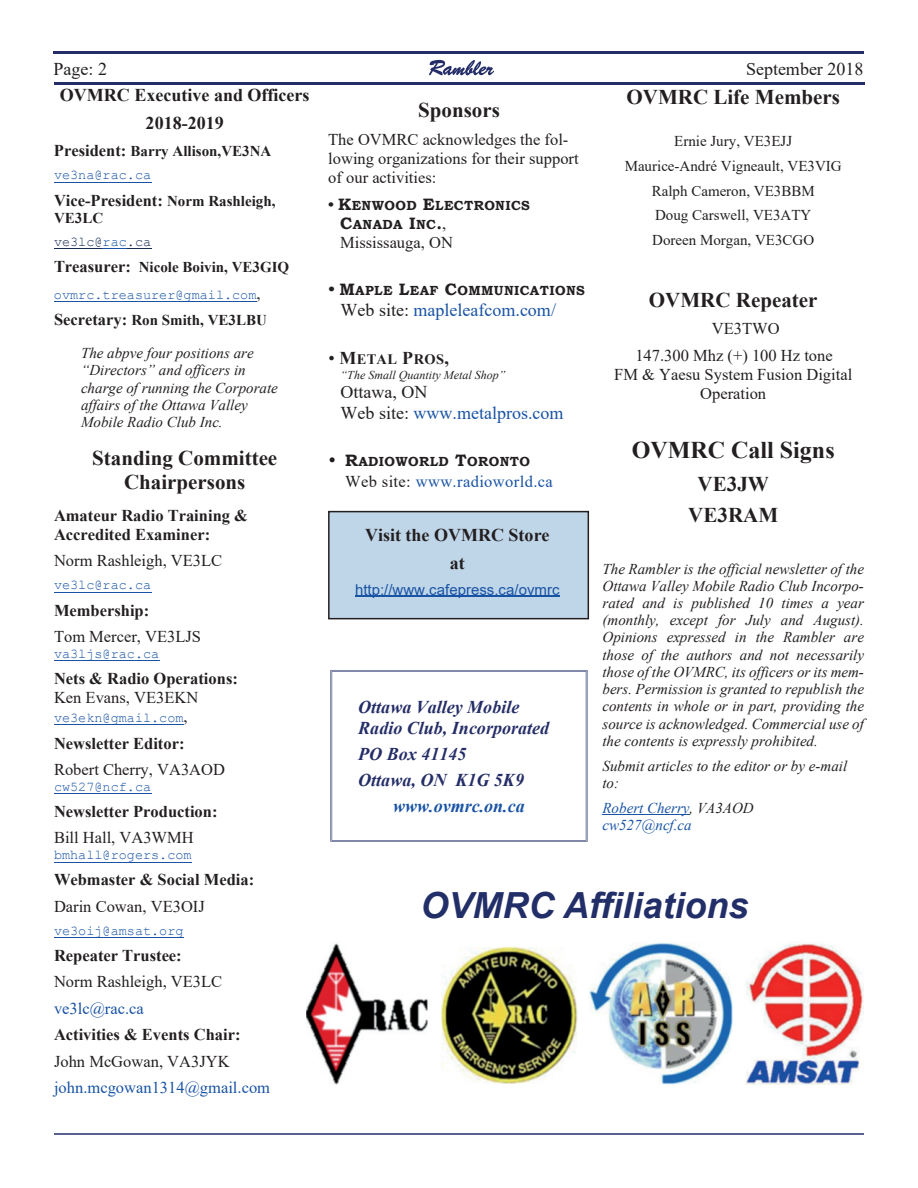
<style>
.page{position:relative;width:918px;height:1188px;background:#fff}
.page>*{position:absolute;margin:0;border:0;box-sizing:border-box;transform-origin:0 0}
.t1{font:italic 700 36px "Arial";color:#222e68}
.t2{font:700 24px "Times New Roman";color:#231f20}
.t3{font:700 21px/24.2px "Times New Roman";color:#231f20;text-align:center}
.t4{font:italic 700 18px/20.7px "Times New Roman";color:#242d67}
.t5{font:700 18px/28.2px "Times New Roman";color:#231f20;text-align:center}
.t6{font:18px/20.7px "Times New Roman";color:#231f20}
.t7{font:18px "Times New Roman";color:#1853a4}
.t8{font:italic 700 18px "Times New Roman";color:#1853a4}
.t9{font:16.5px/18.9px "Times New Roman";color:#231f20}
.t10{font:700 16.5px/18.9px "Times New Roman";color:#231f20}
.t11{font:16.5px "Times New Roman";color:#1853a4}
.t12{font:16.5px "Times New Roman";letter-spacing:.025em;color:#1853a4}
.t13{font:italic 15px/17.2px "Times New Roman";color:#231f20}
.t14{font:15px/24.8px "Times New Roman";color:#231f20;text-align:center}
.t15{font:700 15px "Times New Roman";color:#231f20}
.t16{font:italic 15px/17.2px "Times New Roman";color:#1853a4}
.t17{font:15px "Arial";color:#1853a4}
.t18{font:700 14.4px "Times New Roman";letter-spacing:.025em;color:#231f20}
.t19{font:13.5px "Courier New";color:#1853a4}
.t20{font:13.5px "Courier New";color:#1a2b56}
.t21{font:700 13.2px/19.4px "Bookman Old Style";letter-spacing:.03em;color:#231f20}
.t22{font:italic 12px "Times New Roman";color:#231f20}
.s1{font-size:16.5px}
.s2{font-size:15px}
.s3{color:#1853a4}
.s4{font-family:"Times New Roman";font-size:16.5px;color:#231f20}
.s5{font-weight:700;font-style:normal;font-size:16.5px}
.s6{font-weight:700;font-style:normal}
.s7{font-family:"Times New Roman";font-size:16.5px}
.s8{font-family:"Times New Roman";font-weight:400;font-size:16.5px}
.s9{font-family:"Times New Roman";font-size:18px}
.s10{color:#231f20}
.s11{font-weight:400;font-size:18px}
.s12{font-size:18px}
</style>
<div class="page">
<hr style="left:54px;top:51px;width:810px;height:3px;background:#242d67">
<hr style="left:54px;top:82px;width:810px;height:3px;background:#242d67">
<svg style="left:429px;top:60px;width:65px;height:15px"></svg>
<hr style="left:54px;top:1133px;width:810px;height:2px;background:#242d67">
<hr style="left:54px;top:182px;width:97px;height:1px;background:#1853a4">
<hr style="left:54px;top:249px;width:49px;height:1px;background:#1a2b56">
<hr style="left:54px;top:301px;width:202px;height:1px;background:#1853a4">
<hr style="left:54px;top:592px;width:97px;height:1px;background:#1853a4">
<hr style="left:54px;top:661px;width:105px;height:1px;background:#1853a4">
<hr style="left:54px;top:725px;width:130px;height:1px;background:#1853a4">
<hr style="left:54px;top:794px;width:97px;height:1px;background:#1853a4">
<hr style="left:54px;top:862px;width:138px;height:1px;background:#1853a4">
<hr style="left:54px;top:938px;width:130px;height:1px;background:#1853a4">
<svg style="left:330px;top:457px;width:5px;height:5px"></svg>
<hr style="left:603px;top:814px;width:87px;height:1px;background:#1853a4">
<svg style="left:330px;top:670px;width:257px;height:172px"></svg>
<div style="left:329px;top:512px;width:259px;height:107px;background:#bfd5e8"></div>
<div style="left:328px;top:511px;width:261px;height:108px;border:2px solid #231f20"></div>
<hr style="left:355px;top:596px;width:205px;height:1px;background:#1853a4">
<img style="left:307px;top:943px;width:556px;height:141px">
<p class="t6" style="left:54px;top:60px;width:55px">Page: 2</p>
<p class="t6" style="left:746px;top:60px;width:119px">September 2018</p>
<p class="t5" style="left:60px;top:83px;width:251px">OVMRC Executive and Officers<br>2018-2019</p>
<p class="t15" style="left:54px;top:146px;width:219px"><span class="s1">President:</span> Barry Allison,VE3NA</p>
<p class="t19" style="left:54px;top:171px;width:99px">ve3na@rac.ca</p>
<p class="t10" style="left:54px;top:192px;width:223px">Vice-President: <span class="s2">Norm Rashleigh,</span></p>
<p class="t15" style="left:54px;top:213px;width:51px">VE3LC</p>
<p class="t20" style="left:54px;top:238px;width:99px">ve3lc@<span class="s3">rac</span>.ca</p>
<p class="t15" style="left:54px;top:262px;width:237px"><span class="s1">Treasurer:</span> Nicole Boivin, VE3GIQ</p>
<p class="t19" style="left:54px;top:290px;width:208px">ovmrc.treasurer@gmail.com<span class="s4">,</span></p>
<p class="t13" style="left:81px;top:306px;width:187px;line-height:32.7px;text-indent:-27px"><span class="s5">Secretary:</span> <span class="s6">Ron Smith, VE3LBU<br></span>The abpve four positions are</p>
<p class="t13" style="left:81px;top:363px;width:198px">“Directors” and officers in charge of running the Corporate affairs of the Ottawa Valley<br>Mobile Radio Club Inc.</p>
<h3 class="t3" style="left:92px;top:448px;width:187px">Standing Committee<br>Chairpersons</h3>
<p class="t10" style="left:54px;top:508px;width:196px">Amateur Radio Training &amp;<br>Accredited Examiner:</p>
<p class="t9" style="left:54px;top:553px;width:170px">Norm Rashleigh, VE3LC</p>
<p class="t19" style="left:54px;top:581px;width:99px">ve3lc@rac.ca</p>
<p class="t10" style="left:54px;top:602px;width:97px">Membership:</p>
<p class="t9" style="left:54px;top:629px;width:149px">Tom Mercer, VE3LJS</p>
<p class="t19" style="left:54px;top:649px;width:107px">va3ljs@rac.ca</p>
<p class="t10" style="left:54px;top:671px;width:185px">Nets &amp; Radio Operations:</p>
<p class="t9" style="left:54px;top:689px;width:146px">Ken Evans, VE3EKN</p>
<p class="t19" style="left:54px;top:714px;width:135px">ve3ekn@gmail.com<span class="s4">,</span></p>
<p class="t10" style="left:54px;top:736px;width:132px">Newsletter Editor:</p>
<p class="t9" style="left:54px;top:762px;width:173px">Robert Cherry, VA3AOD</p>
<p class="t19" style="left:54px;top:782px;width:99px">cw527@ncf.ca</p>
<p class="t10" style="left:54px;top:804px;width:165px">Newsletter Production:</p>
<p class="t9" style="left:54px;top:830px;width:141px">Bill Hall, VA3WMH</p>
<p class="t19" style="left:54px;top:851px;width:139px">bmhall@rogers.com</p>
<p class="t10" style="left:54px;top:872px;width:202px">Webmaster &amp; Social Media:</p>
<p class="t9" style="left:54px;top:898px;width:152px">Darin Cowan, VE3OIJ</p>
<p class="t19" style="left:54px;top:926px;width:131px">ve3oij@amsat.org</p>
<p class="t10" style="left:54px;top:948px;width:129px">Repeater Trustee:</p>
<p class="t9" style="left:54px;top:974px;width:170px">Norm Rashleigh, VE3LC</p>
<p class="t11" style="left:54px;top:1002px;width:91px">ve3lc@rac.ca</p>
<p class="t10" style="left:54px;top:1027px;width:188px">Activities &amp; Events Chair:</p>
<p class="t9" style="left:54px;top:1053px;width:177px">John McGowan, VA3JYK</p>
<p class="t11" style="left:54px;top:1082px;width:218px">john.mcgowan1314@gmail.com</p>
<h3 class="t3" style="left:627px;top:87px;width:215px">OVMRC Life Members</h3>
<p class="t14" style="left:625px;top:130px;width:219px">Ernie Jury, VE3EJJ<br>Maurice-André Vigneault, VE3VIG<br>Ralph Cameron, VE3BBM<br>Doug Carswell, VE3ATY<br>Doreen Morgan, VE3CGO</p>
<h3 class="t3" style="left:418px;top:100px;width:83px">Sponsors</h3>
<p class="t9" style="left:328px;top:131px;width:252px">The OVMRC acknowledges the fol&shy;lowing organizations for their support of our activities:</p>
<p class="t21" style="left:340px;top:197px;width:191px;text-indent:-12px"><span class="s7">•</span> <span class="s1">K</span>ENWOOD <span class="s1">E</span>LECTRONICS<br><span class="s1">C</span>ANADA <span class="s1">I</span>NC<span class="s1">.</span><span class="s8">,</span></p>
<p class="t9" style="left:340px;top:234px;width:114px">Mississauga, ON</p>
<p class="t21" style="left:329px;top:282px;width:258px"><span class="s9">•</span> <span class="s1">M</span>APLE <span class="s1">L</span>EAF <span class="s1">C</span>OMMUNICATIONS</p>
<p class="t7" style="left:341px;top:303px;width:217px"><span class="s10">Web site:</span> mapleleafcom.com/</p>
<p class="t18" style="left:329px;top:354px;width:122px"><span class="s11">•</span> <span class="s12">M</span>ETAL <span class="s12">P</span>ROS<span class="s12">,</span></p>
<p class="t22" style="left:341px;top:371px;width:166px">“The Small Quantity Metal Shop”</p>
<p class="t6" style="left:341px;top:383px;width:224px">Ottawa, ON<br>Web site: <span class="s3">www.metalpros.com</span></p>
<p class="t21" style="left:345px;top:453px;width:186px"><span class="s1">R</span>ADIOWORLD <span class="s1">T</span>ORONTO</p>
<p class="t12" style="left:345px;top:476px;width:209px"><span class="s10">Web site:</span> www.radioworld.ca</p>
<h3 class="t3" style="left:649px;top:290px;width:170px">OVMRC Repeater</h3>
<p class="t9" style="left:635px;top:317px;width:199px;line-height:26.4px;text-indent:77px">VE3TWO<br>147.300 Mhz (+) 100 Hz tone</p>
<p class="t9" style="left:614px;top:366px;width:240px;text-align:center">FM &amp; Yaesu System Fusion Digital<br>Operation</p>
<h2 class="t2" style="left:632px;top:442px;width:204px">OVMRC Call Signs</h2>
<h3 class="t3" style="left:688px;top:470px;width:91px;line-height:31.7px">VE3JW<br>VE3RAM</h3>
<p class="t5" style="left:365px;top:523px;width:186px">Visit the OVMRC Store at</p>
<p class="t17" style="left:355px;top:584px;width:206px">http://www.cafepress.ca/ovmrc</p>
<p class="t13" style="left:603px;top:561px;width:263px;text-align:justify">The Rambler is the official newsletter of the Ottawa Valley Mobile Radio Club Incorpo&shy;rated and is published 10 times a year (monthly, except for July and August).<br>Opinions expressed in the Rambler are those of the authors and not necessarily those of the OVMRC, its officers or its mem&shy;bers. Permission is granted to republish the contents in whole or in part, providing the source is acknowledged. Commercial use of the contents is expressly prohibited.</p>
<p class="t13" style="left:603px;top:758px;width:246px">Submit articles to the editor or by e-mail to:</p>
<p class="t16" style="left:603px;top:800px;width:153px">Robert Cherry<span class="s10">, VA3AOD </span>cw527@ncf.ca</p>
<p class="t4" style="left:358px;top:699px;width:192px">Ottawa Valley Mobile<br>Radio Club, Incorporated</p>
<p class="t4" style="left:358px;top:743px;width:167px;line-height:26.1px">PO Box 41145<br>Ottawa, ON K1G 5K9</p>
<p class="t8" style="left:393px;top:800px;width:133px">www.ovmrc.on.ca</p>
<h1 class="t1" style="left:420px;top:892px;width:329px">OVMRC Affiliations</h1>
</div>
